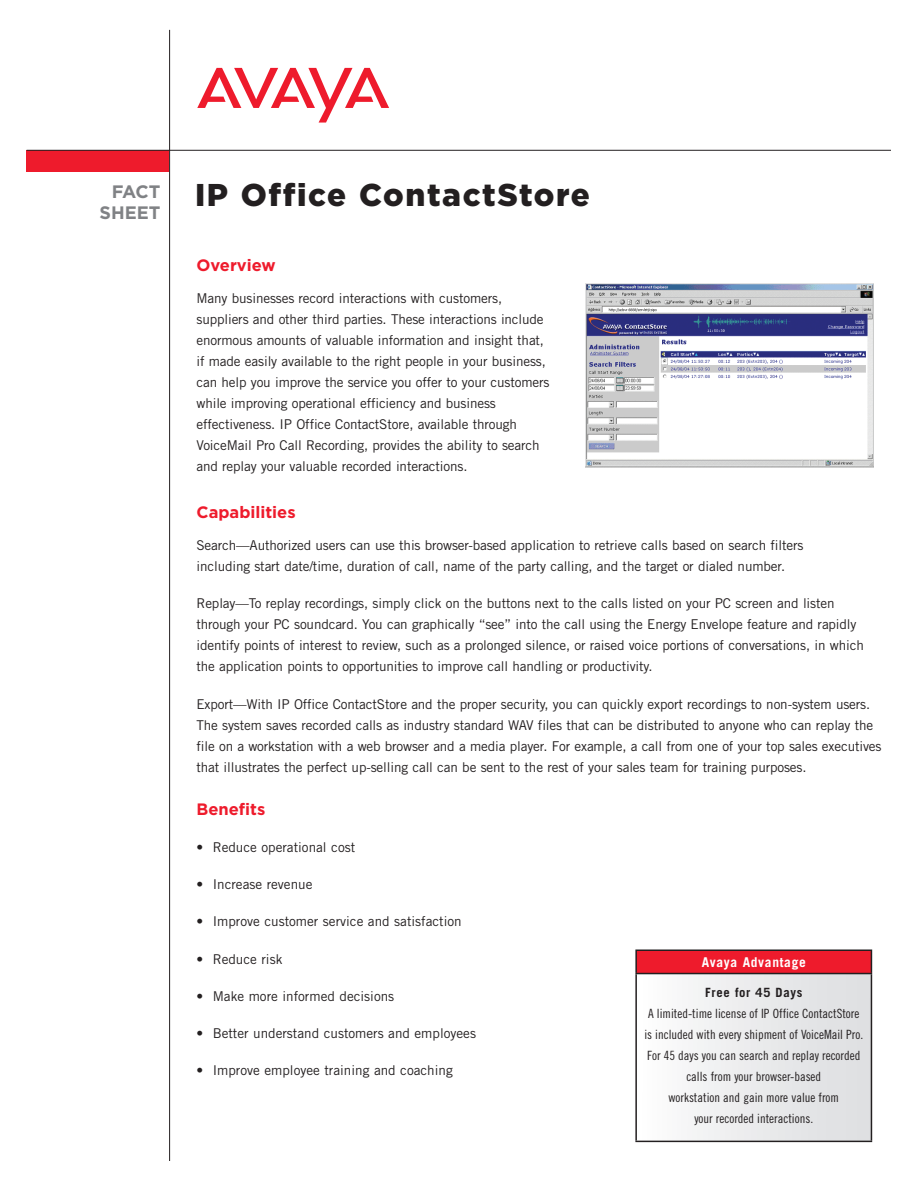
<style>
.page{position:relative;width:918px;height:1188px;background:#fff}
.page>*{position:absolute;margin:0;border:0;box-sizing:border-box;transform-origin:0 0}
.fact_sheet_title{font:900 31.5px "Gotham";letter-spacing:.05em;color:#231f20}
.collateral_type{font:700 18px/21px "Gotham";color:#808285;text-align:right}
.sub_head_PMS_485_cmy{font:700 16.5px "Gotham";color:#ee1b2c}
.body_copy{font:700 16.5px "Gotham";color:#ee1b2c}
.body_copy-2{font:13.5px/21px "Trade Gothic";letter-spacing:-.01em;color:#231f20}
.bullets_in_body{font:13.5px "Trade Gothic";color:#231f20}
.t1{font:700 13.5px "Trade Gothic";letter-spacing:.05em;color:#fff}
.Callout_txt{font:12.75px/21px "Trade Gothic Cond Eighteen";color:#231f20;text-align:center}
.s1{font-family:"Trade Gothic";font-weight:700}
</style>
<div class="page">
<svg style="left:197px;top:68px;width:192px;height:55px"></svg>
<div style="left:27px;top:150px;width:142px;height:22px;background:#ee1b2c"></div>
<hr style="left:27px;top:150px;width:864px;height:1px;background:#231f20">
<hr style="left:169px;top:30px;width:1px;height:1131px;background:#231f20">
<img style="left:585px;top:284px;width:289px;height:184px">
<div style="left:636px;top:950px;width:235px;height:24px;background:#ee1b2c"></div>
<div style="left:636px;top:974px;width:235px;height:167px;background:linear-gradient(to right,#fdfdfd,#dbdddf)"></div>
<hr style="left:635px;top:950px;width:237px;height:1px;background:#231f20">
<hr style="left:635px;top:951px;width:2px;height:22px;background:#231f20">
<svg style="left:871px;top:951px;width:1px;height:22px"></svg>
<hr style="left:635px;top:973px;width:237px;height:1px;background:#231f20">
<hr style="left:635px;top:974px;width:2px;height:167px;background:#231f20">
<hr style="left:871px;top:974px;width:1px;height:167px;background:#231f20">
<hr style="left:635px;top:1141px;width:237px;height:1px;background:#231f20">
<p class="collateral_type" style="left:100px;top:180px;width:62px">FACT<br>SHEET</p>
<p class="fact_sheet_title" style="left:195px;top:177px;width:396px">IP Office ContactStore</p>
<p class="sub_head_PMS_485_cmy" style="left:196px;top:256px;width:81px">Overview</p>
<p class="body_copy-2" style="left:196px;top:287px;width:354px">Many businesses record interactions with customers, suppliers and other third parties. These interactions include enormous amounts of valuable information and insight that, if made easily available to the right people in your business, can help you improve the service you offer to your customers while improving operational efficiency and business effectiveness. IP Office ContactStore, available through VoiceMail Pro Call Recording, provides the ability to search and replay your valuable recorded interactions.</p>
<p class="sub_head_PMS_485_cmy" style="left:196px;top:503px;width:101px">Capabilities</p>
<p class="body_copy-2" style="left:196px;top:535px;width:608px">Search—Authorized users can use this browser-based application to retrieve calls based on search filters including start date/time, duration of call, name of the party calling, and the target or dialed number.</p>
<p class="body_copy-2" style="left:196px;top:593px;width:669px">Replay—To replay recordings, simply click on the buttons next to the calls listed on your PC screen and listen through your PC soundcard. You can graphically “see” into the call using the Energy Envelope feature and rapidly identify points of interest to review, such as a prolonged silence, or raised voice portions of conversations, in which the application points to opportunities to improve call handling or productivity.</p>
<p class="body_copy-2" style="left:196px;top:693px;width:686px">Export—With IP Office ContactStore and the proper security, you can quickly export recordings to non-system users.<br>The system saves recorded calls as industry standard WAV files that can be distributed to anyone who can replay the file on a workstation with a web browser and a media player. For example, a call from one of your top sales executives that illustrates the perfect up-selling call can be sent to the rest of your sales team for training purposes.</p>
<p class="body_copy" style="left:196px;top:799px;width:70px">Benefits</p>
<p class="bullets_in_body" style="left:196px;top:839px;width:160px">• Reduce operational cost</p>
<p class="bullets_in_body" style="left:196px;top:876px;width:117px">• Increase revenue</p>
<p class="bullets_in_body" style="left:196px;top:913px;width:267px">• Improve customer service and satisfaction</p>
<p class="bullets_in_body" style="left:196px;top:951px;width:87px">• Reduce risk</p>
<p class="bullets_in_body" style="left:196px;top:988px;width:199px">• Make more informed decisions</p>
<p class="bullets_in_body" style="left:196px;top:1025px;width:281px">• Better understand customers and employees</p>
<p class="bullets_in_body" style="left:196px;top:1062px;width:258px">• Improve employee training and coaching</p>
<p class="t1" style="left:702px;top:954px;width:106px">Avaya Advantage</p>
<p class="Callout_txt" style="left:644px;top:982px;width:220px"><span class="s1">Free for 45 Days<br></span>A limited-time license of IP Office ContactStore is included with every shipment of VoiceMail Pro.<br>For 45 days you can search and replay recorded calls from your browser-based<br>workstation and gain more value from<br>your recorded interactions.</p>
</div>
